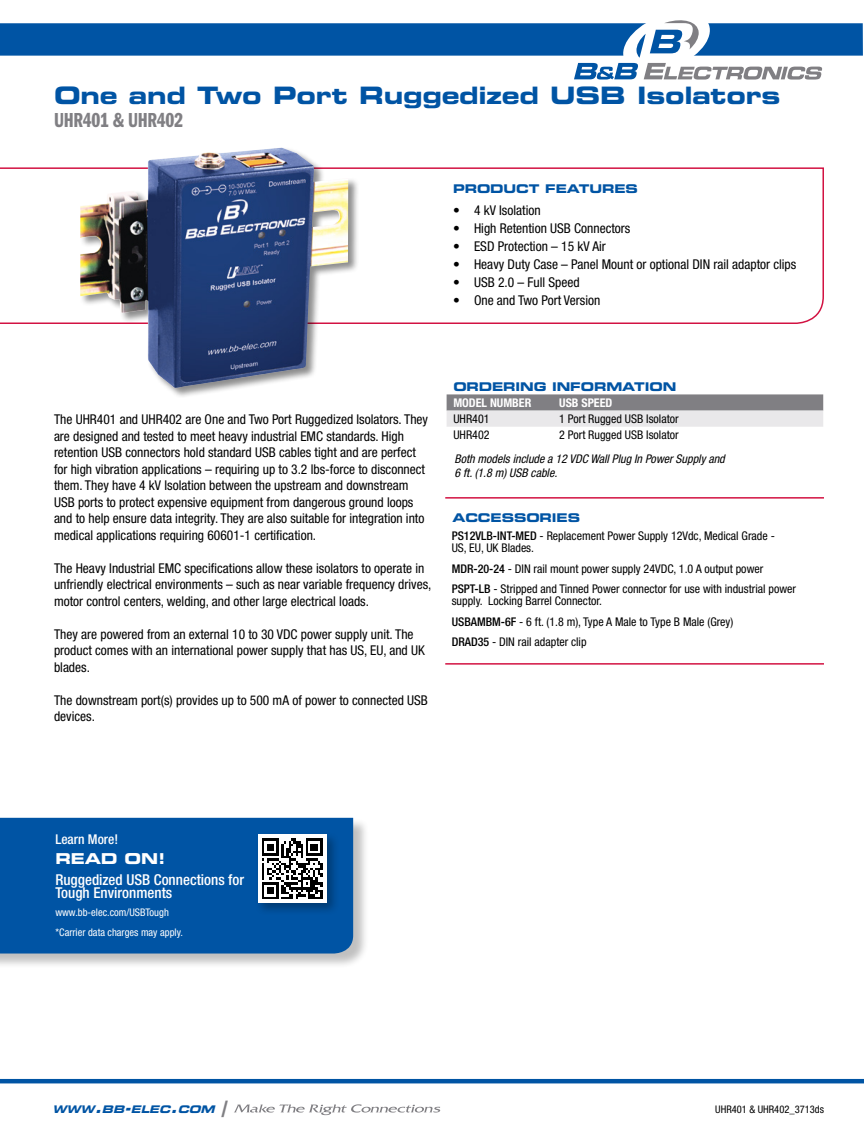
<style>
.page{position:relative;width:864px;height:1134px;background:#fff}
.page>*{position:absolute;margin:0;border:0;box-sizing:border-box;transform-origin:0 0}
.t1{font:24px "Eurostile LT Std Bold Ex 2";color:#0054a4}
.t2{font:21px "ITC Franklin Gothic Std Dm Cp";letter-spacing:-.015em;color:#807f83}
.t3{font:500 condensed 15px/13.5px "Helvetica Neue LT Pro";color:#fff}
.t4{font:15px "Eurostile LT Std Bold Ex 2";letter-spacing:-.01em;color:#fff}
.t5{font:condensed 13.5px/16.5px "Helvetica Neue LT Std";color:#000}
.t6{font:500 condensed 13.5px "Helvetica Neue LT Pro";color:#fff}
.t7{font:condensed 12px/20.5px "Helvetica Neue LT Std";color:#000}
.t8{font:italic condensed 12px/13.5px "Helvetica Neue LT Std";color:#000}
.t9{font:12px "Eurostile LT Std Bold Ex 2";letter-spacing:-.01em;color:#0054a4}
.t10{font:700 condensed 12px "Helvetica Neue LT Std";color:#fff}
.t11{font:condensed 10.5px/20.1px "Helvetica Neue LT Std";color:#fff}
.t12{font:condensed 10.5px "Helvetica Neue LT Std";color:#000}
.t13{font:italic 10.5px "Eurostile LT Std Bold Ex 2";color:#0054a4}
.s1{font-family:"Helvetica Neue LT Pro";font-weight:500}
.s2{font-size:15px}
.s3{font-size:16.5px;color:#807f83}
</style>
<div class="page">
<svg style="left:234px;top:1104px;width:206px;height:11px"></svg>
<svg style="left:0;top:20px;width:863px;height:60px"></svg>
<hr style="left:0;top:1079px;width:864px;height:4px;background:#0054a4">
<svg style="left:0;top:167px;width:824px;height:157px"></svg>
<div style="left:80px;top:147px;width:280px;height:252px;background:#000;opacity:.45"></div>
<img style="left:80px;top:148px;width:268px;height:240px">
<svg style="left:447px;top:394px;width:376px;height:33px;background:#b6b5b8"></svg>
<hr style="left:445px;top:497px;width:379px;height:2px;background:#d21242">
<hr style="left:445px;top:663px;width:379px;height:2px;background:#d21242">
<div style="left:0;top:818px;width:369px;height:151px;background:#000;opacity:.25"></div>
<div style="left:0;top:818px;width:353px;height:136px;background:#0054a4"></div>
<div style="left:255px;top:831px;width:85px;height:85px;background:#000;opacity:.3"></div>
<div style="left:258px;top:834px;width:69px;height:69px;background:#fff"></div>
<svg style="left:262px;top:838px;width:61px;height:61px"></svg>
<h1 class="t1" style="left:54px;top:79px;width:728px">ONE AND TWO PORT RUGGEDIZED USB ISOLATORS</h1>
<h2 class="t2" style="left:54px;top:108px;width:131px">UHR401 &amp; UHR402</h2>
<p class="t9" style="left:453px;top:181px;width:26px">PRODU</p>
<p class="t9" style="left:516px;top:181px;width:53px">CT FEATURES</p>
<p class="t5" style="left:453px;top:202px;width:89px">• 4 kV Isolation</p>
<p class="t5" style="left:453px;top:220px;width:179px">• High Retention USB Connectors</p>
<p class="t5" style="left:453px;top:238px;width:154px">• ESD Protection – 15 kV Air</p>
<p class="t5" style="left:453px;top:256px;width:345px">• Heavy Duty Case – Panel Mount or optional DIN rail adaptor clips</p>
<p class="t5" style="left:453px;top:274px;width:128px">• USB 2.0 – Full Speed</p>
<p class="t5" style="left:453px;top:292px;width:149px">• One and Two Port Version</p>
<p class="t5" style="left:54px;top:411px;width:376px">The UHR401 and UHR402 are One and Two Port Ruggedized Isolators. They are designed and tested to meet heavy industrial EMC standards. High retention USB connectors hold standard USB cables tight and are perfect for high vibration applications – requiring up to 3.2 lbs-force to disconnect them. They have 4 kV Isolation between the upstream and downstream USB ports to protect expensive equipment from dangerous ground loops and to help ensure data integrity. They are also suitable for integration into medical applications requiring 60601-1 certification.</p>
<p class="t5" style="left:54px;top:559px;width:379px">The Heavy Industrial EMC specifications allow these isolators to operate in unfriendly electrical environments – such as near variable frequency drives, motor control centers, welding, and other large electrical loads.</p>
<p class="t5" style="left:54px;top:625px;width:372px">They are powered from an external 10 to 30 VDC power supply unit. The product comes with an international power supply that has US, EU, and UK blades.</p>
<p class="t5" style="left:54px;top:691px;width:375px">The downstream port(s) provides up to 500 mA of power to connected USB devices.</p>
<p class="t9" style="left:453px;top:378px;width:225px">ORDERING INFORMATION</p>
<p class="t10" style="left:453px;top:395px;width:79px">MODEL NUMBER</p>
<p class="t10" style="left:559px;top:395px;width:55px">USB SPEED</p>
<p class="t7" style="left:453px;top:408px;width:38px">UHR401</p>
<p class="t7" style="left:559px;top:408px;width:121px">1 Port Rugged USB Isolator</p>
<p class="t7" style="left:453px;top:425px;width:38px">UHR402</p>
<p class="t7" style="left:559px;top:425px;width:121px">2 Port Rugged USB Isolator</p>
<p class="t8" style="left:454px;top:452px;width:272px">Both models include a 12 VDC Wall Plug In Power Supply and<br>6 ft. (1.8 m) USB cable.</p>
<p class="t9" style="left:452px;top:509px;width:14px">ACC</p>
<p class="t9" style="left:491px;top:509px;width:91px">ESSORIES</p>
<p class="t7" style="left:452px;top:530px;width:325px;line-height:12px"><span class="s1">PS12VLB-INT-MED</span> - Replacement Power Supply 12Vdc, Medical Grade -<br>US, EU, UK Blades.</p>
<p class="t7" style="left:452px;top:558px;width:346px"><span class="s1">MDR-20-24</span> - DIN rail mount power supply 24VDC, 1.0 A output power<br><span class="s1">PSPT-LB</span> - Stripped and Tinned Power connector for use with industrial power</p>
<p class="t7" style="left:452px;top:591px;width:283px">supply. Locking Barrel Connector.<br><span class="s1">USBAMBM-6F</span> - 6 ft. (1.8 m), Type A Male to Type B Male (Grey)<br><span class="s1">DRAD35</span> - DIN rail adapter clip</p>
<p class="t6" style="left:55px;top:831px;width:64px">Learn More!</p>
<p class="t4" style="left:55px;top:848px;width:112px">READ ON!</p>
<p class="t3" style="left:55px;top:873px;width:190px">Ruggedized USB Connections for<br>Tough Environments</p>
<p class="t11" style="left:55px;top:902px;width:129px">www.bb-elec.com/USBTough *Carrier data charges may apply.</p>
<p class="t13" style="left:52px;top:1102px;width:180px">WWW<span class="s2">.</span>BB<span class="s2">-</span>ELEC<span class="s2">.</span>COM <span class="s3">|</span></p>
<p class="t12" style="left:715px;top:1104px;width:110px">UHR401 &amp; UHR402_3713ds</p>
</div>
